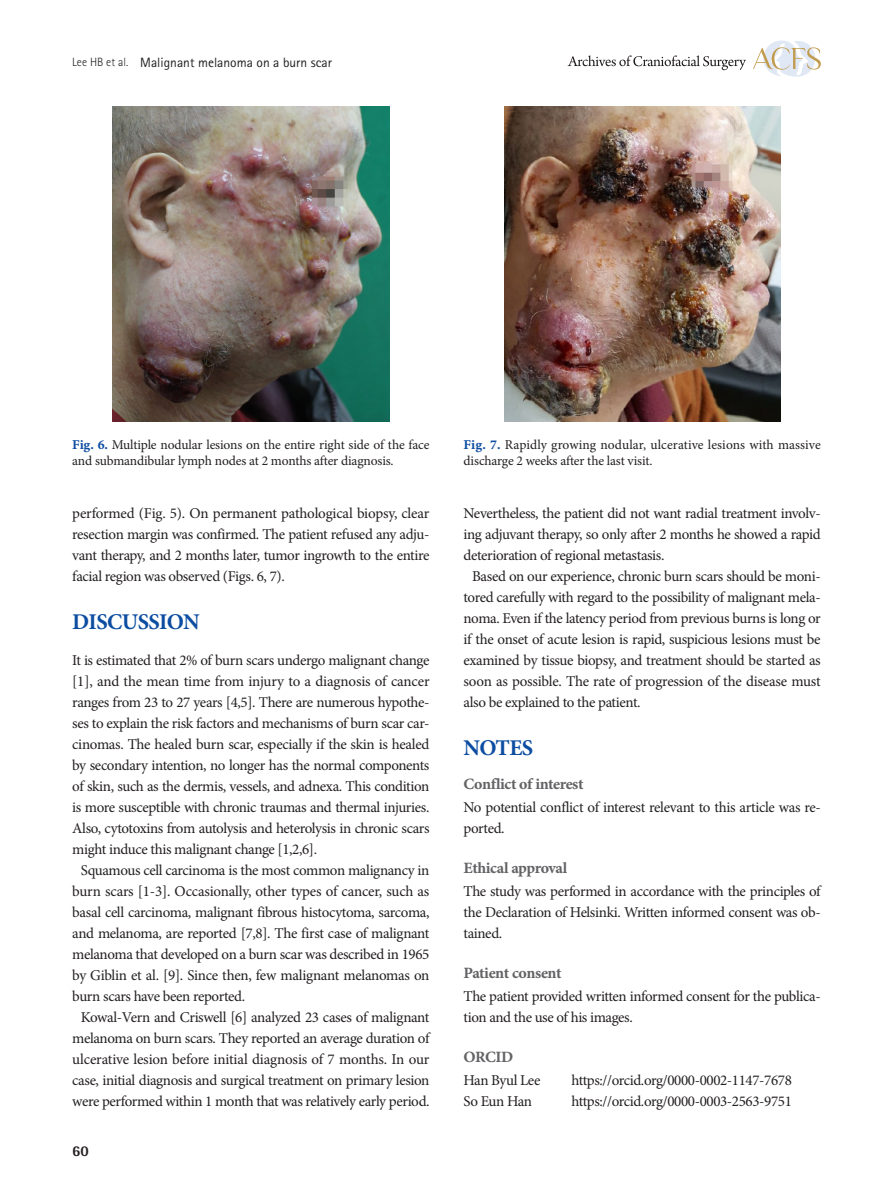
<style>
.page{position:relative;width:893px;height:1191px;background:#fff}
.page>*{position:absolute;margin:0;border:0;box-sizing:border-box;transform-origin:0 0}
.대제목{font:700 22.5px "Minion Pro";letter-spacing:-.025em;color:#0d4da1}
.중제목{font:15.75px "Minion Pro Bold Capt";letter-spacing:-.03em;color:#636366}
.본문{font:15px/21px "Minion Pro";letter-spacing:-.025em;color:#231f20;text-align:justify}
.본문_0{font:15px/21px "Minion Pro";letter-spacing:-.025em;color:#231f20;text-align:justify}
.t1{font:800 15px "Rotis Semi Sans Std";color:#231f20}
.표그림제목{font:13.5px/16.2px "Minion Pro";letter-spacing:-.01em;color:#231f20}
.t2{font:13.5px "Rotis Sans Serif Std";color:#231f20}
.s1{font-weight:300;font-size:12px}
.s2{font-family:"Minion Pro Bold Capt";color:#0d4da1}
</style>
<div class="page">
<svg style="left:753px;top:40px;width:68px;height:37px"></svg>
<svg style="left:568px;top:55px;width:178px;height:15px"></svg>
<img style="left:113px;top:106px;width:276px;height:315px">
<img style="left:504px;top:106px;width:276px;height:315px">
<p class="t2" style="left:72px;top:54px;width:261px"><span class="s1">Lee HB et al.</span> Malignant melanoma on a burn scar</p>
<p class="표그림제목" style="left:72px;top:437px;width:359px"><span class="s2">Fig. 6.</span> Multiple nodular lesions on the entire right side of the face and submandibular lymph nodes at 2 months after diagnosis.</p>
<p class="표그림제목" style="left:464px;top:437px;width:359px"><span class="s2">Fig. 7.</span> Rapidly growing nodular, ulcerative lesions with massive discharge 2 weeks after the last visit.</p>
<p class="본문" style="left:72px;top:502px;width:359px">performed (Fig. 5). On permanent pathological biopsy, clear resection margin was confirmed. The patient refused any adju&shy;vant therapy, and 2 months later, tumor ingrowth to the entire facial region was observed (Figs. 6, 7).</p>
<p class="대제목" style="left:72px;top:606px;width:129px">DISCUSSION</p>
<p class="본문_0" style="left:72px;top:649px;width:359px">It is estimated that 2% of burn scars undergo malignant change [1], and the mean time from injury to a diagnosis of cancer ranges from 23 to 27 years [4,5]. There are numerous hypothe&shy;ses to explain the risk factors and mechanisms of burn scar car&shy;cinomas. The healed burn scar, especially if the skin is healed by secondary intention, no longer has the normal components of skin, such as the dermis, vessels, and adnexa. This condition is more susceptible with chronic traumas and thermal injuries.<br>Also, cytotoxins from autolysis and heterolysis in chronic scars might induce this malignant change [1,2,6].</p>
<p class="본문" style="left:72px;top:859px;width:359px;text-indent:9px">Squamous cell carcinoma is the most common malignancy in burn scars [1-3]. Occasionally, other types of cancer, such as basal cell carcinoma, malignant fibrous histocytoma, sarcoma, and melanoma, are reported [7,8]. The first case of malignant melanoma that developed on a burn scar was described in 1965 by Giblin et al. [9]. Since then, few malignant melanomas on burn scars have been reported.</p>
<p class="본문" style="left:72px;top:1006px;width:359px;text-align:center">Kowal-Vern and Criswell [6] analyzed 23 cases of malignant melanoma on burn scars. They reported an average duration of ulcerative lesion before initial diagnosis of 7 months. In our case, initial diagnosis and surgical treatment on primary lesion were performed within 1 month that was relatively early period.</p>
<p class="t1" style="left:72px;top:1141px;width:18px">60</p>
<p class="본문" style="left:463px;top:502px;width:359px">Nevertheless, the patient did not want radial treatment involv&shy;ing adjuvant therapy, so only after 2 months he showed a rapid deterioration of regional metastasis.</p>
<p class="본문" style="left:463px;top:565px;width:359px;text-indent:9px">Based on our experience, chronic burn scars should be moni&shy;tored carefully with regard to the possibility of malignant mela&shy;noma. Even if the latency period from previous burns is long or if the onset of acute lesion is rapid, suspicious lesions must be examined by tissue biopsy, and treatment should be started as soon as possible. The rate of progression of the disease must also be explained to the patient.</p>
<p class="대제목" style="left:463px;top:732px;width:71px">NOTES</p>
<p class="중제목" style="left:463px;top:773px;width:121px">Conflict of interest</p>
<p class="본문_0" style="left:463px;top:796px;width:357px">No potential conflict of interest relevant to this article was re&shy;ported.</p>
<p class="중제목" style="left:463px;top:857px;width:105px">Ethical approval</p>
<p class="본문_0" style="left:463px;top:880px;width:359px">The study was performed in accordance with the principles of the Declaration of Helsinki. Written informed consent was ob&shy;tained.</p>
<p class="중제목" style="left:463px;top:962px;width:100px">Patient consent</p>
<p class="본문_0" style="left:463px;top:985px;width:357px">The patient provided written informed consent for the publica&shy;tion and the use of his images.</p>
<p class="중제목" style="left:463px;top:1046px;width:51px">ORCID</p>
<p class="본문_0" style="left:463px;top:1069px;width:78px">Han Byul Lee</p>
<p class="본문_0" style="left:571px;top:1069px;width:222px">https://orcid.org/0000-0002-1147-7678</p>
<p class="본문_0" style="left:463px;top:1090px;width:70px">So Eun Han</p>
<p class="본문_0" style="left:571px;top:1090px;width:222px">https://orcid.org/0000-0003-2563-9751</p>
</div>
